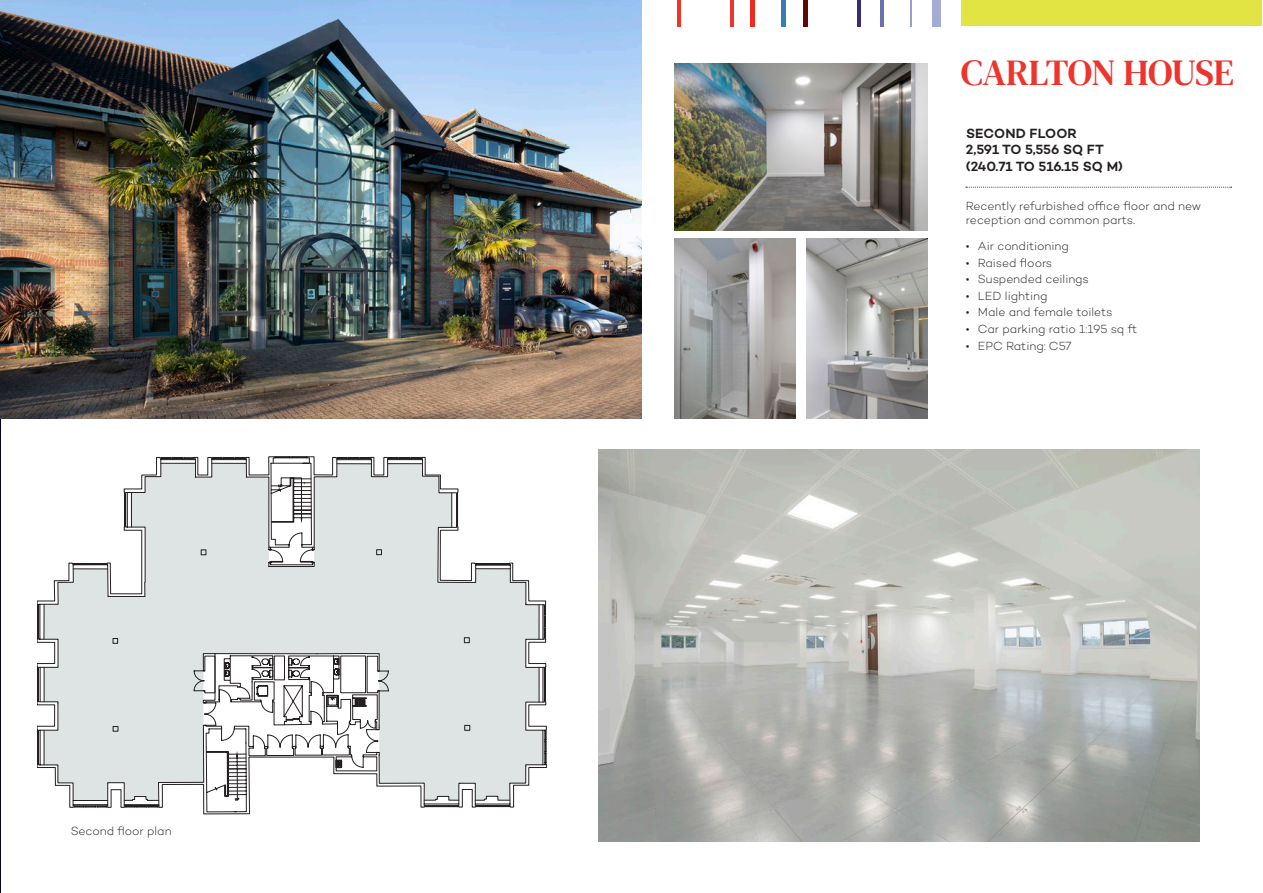
<style>
.page{position:relative;width:1263px;height:893px;background:#fff}
.page>*{position:absolute;margin:0;border:0;box-sizing:border-box;transform-origin:0 0}
.t1{font:36.45px "DM Serif Text";letter-spacing:-.015em;color:#ee342d}
.t2{font:600 13.65px "Campton";color:#231f20}
.t3{font:300 12px/14.4px "Campton";color:#231f20}
</style>
<div class="page">
<div style="left:750px;top:0;width:5px;height:27px;background:#ee2a23"></div>
<hr style="left:782px;top:0;width:4px;height:27px;background:#3a7db4">
<hr style="left:803px;top:0;width:4px;height:27px;background:#5f0907">
<hr style="left:677px;top:0;width:4px;height:27px;background:#ef3525">
<hr style="left:730px;top:0;width:3px;height:27px;background:#ee342d">
<hr style="left:857px;top:0;width:4px;height:27px;background:#382c75">
<hr style="left:880px;top:0;width:4px;height:27px;background:#6970b3">
<div style="left:932px;top:0;width:9px;height:27px;background:#a4acd6"></div>
<hr style="left:910px;top:0;width:2px;height:27px;background:#979dce">
<hr style="left:0;top:0;width:1px;height:893px;background:#0a0125">
<img style="left:0;top:0;width:641px;height:419px">
<img style="left:598px;top:449px;width:601px;height:392px">
<div style="left:961px;top:0;width:300px;height:26px;background:#e2e444"></div>
<svg style="left:966px;top:187px;width:266px;height:1px"></svg>
<img style="left:674px;top:64px;width:254px;height:167px">
<svg style="left:44px;top:457px;width:499px;height:358px"></svg>
<img style="left:674px;top:239px;width:122px;height:180px">
<img style="left:806px;top:239px;width:122px;height:180px">
<p class="t3" style="left:71px;top:824px;width:102px">Second floor plan</p>
<p class="t1" style="left:961px;top:51px;width:275px">CARLTON HOUSE</p>
<p class="t2" style="left:966px;top:125px;width:112px">SECOND FLOOR</p>
<p class="t2" style="left:966px;top:141px;width:139px">2,591 TO 5,556 SQ FT</p>
<p class="t2" style="left:966px;top:157px;width:159px">(240.71 TO 516.15 SQ M)</p>
<p class="t3" style="left:966px;top:198px;width:237px">Recently refurbished office floor and new reception and common parts.</p>
<p class="t3" style="left:966px;top:239px;width:104px">• Air conditioning</p>
<p class="t3" style="left:966px;top:255px;width:88px">• Raised floors</p>
<p class="t3" style="left:966px;top:272px;width:125px">• Suspended ceilings</p>
<p class="t3" style="left:966px;top:288px;width:83px">• LED lighting</p>
<p class="t3" style="left:966px;top:305px;width:148px">• Male and female toilets</p>
<p class="t3" style="left:966px;top:322px;width:173px">• Car parking ratio 1:195 sq ft</p>
<p class="t3" style="left:966px;top:338px;width:107px">• EPC Rating: C57</p>
</div>
